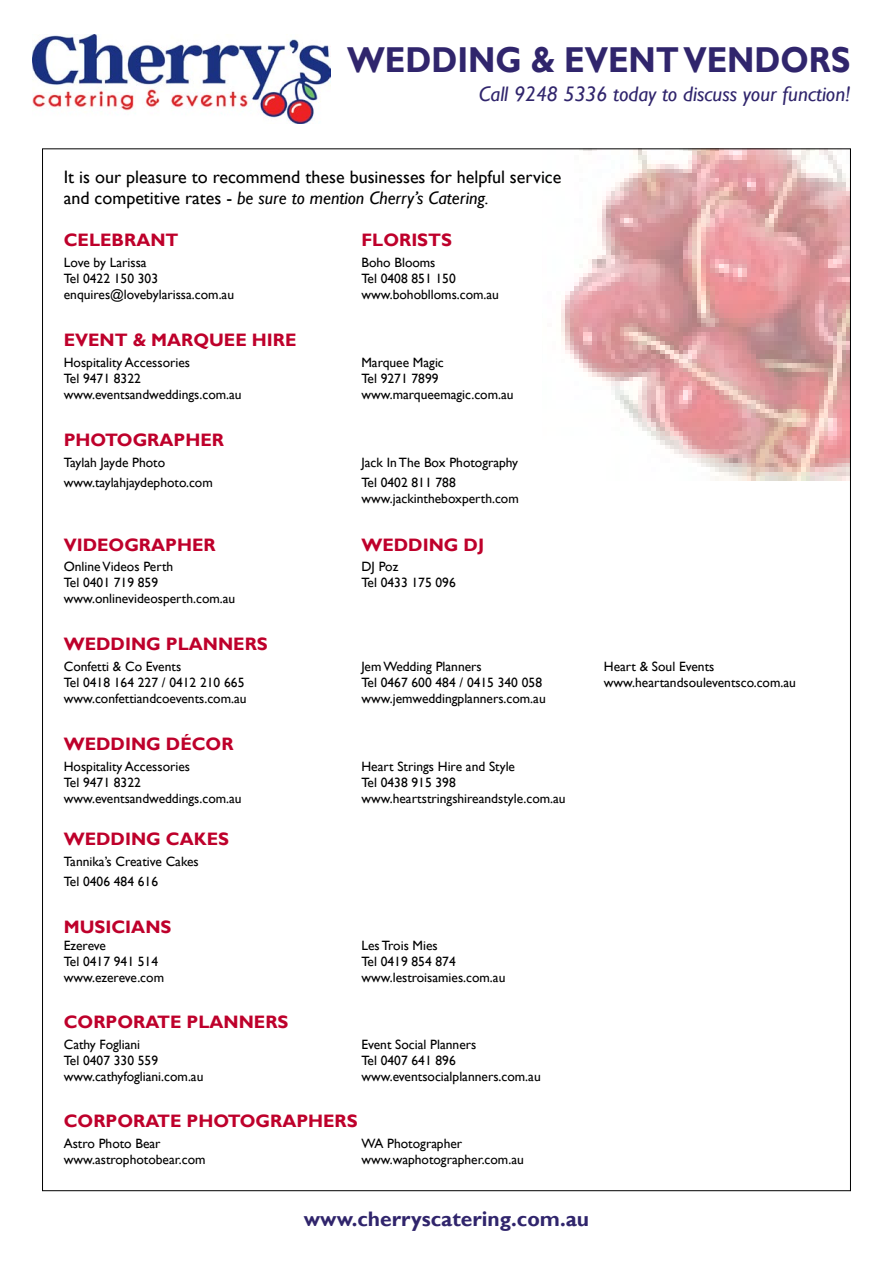
<style>
.page{position:relative;width:893px;height:1263px;background:#fff}
.page>*{position:absolute;margin:0;border:0;box-sizing:border-box;transform-origin:0 0}
.t1{font:700 36px "Gill Sans";color:#30256c;scale:.9 1}
.t2{font:italic 21px "Gill Sans";color:#30256c}
.t3{font:700 21px "Gill Sans";color:#30256c}
.t4{font:700 18px "Gill Sans";color:#be002b}
.t5{font:18px/21.6px "Gill Sans";color:#000}
.t6{font:13.5px/16.2px "Gill Sans";color:#000}
.s1{font-style:italic}
</style>
<div class="page">
<img style="left:561px;top:150px;width:288px;height:330px">
<img style="left:33px;top:35px;width:297px;height:88px">
<p class="t1" style="left:347px;top:38px;width:561px">WEDDING &amp; EVENT VENDORS</p>
<p class="t2" style="left:479px;top:82px;width:373px">Call 9248 5336 today to discuss your function!</p>
<p class="t5" style="left:64px;top:166px;width:499px">It is our pleasure to recommend these businesses for helpful service and competitive rates - <span class="s1">be sure to mention Cherry’s Catering.</span></p>
<p class="t4" style="left:64px;top:229px;width:116px">CELEBRANT</p>
<p class="t4" style="left:361px;top:229px;width:92px">FLORISTS</p>
<p class="t6" style="left:64px;top:254px;width:84px">Love by Larissa</p>
<p class="t6" style="left:361px;top:254px;width:76px">Boho Blooms</p>
<p class="t6" style="left:64px;top:271px;width:96px">Tel 0422 150 303</p>
<p class="t6" style="left:361px;top:271px;width:96px">Tel 0408 851 150</p>
<p class="t6" style="left:64px;top:287px;width:172px">enquires@lovebylarissa.com.au</p>
<p class="t6" style="left:361px;top:287px;width:139px">www.bohoblloms.com.au</p>
<p class="t4" style="left:64px;top:329px;width:234px">EVENT &amp; MARQUEE HIRE</p>
<p class="t6" style="left:64px;top:354px;width:128px">Hospitality Accessories</p>
<p class="t6" style="left:361px;top:354px;width:84px">Marquee Magic</p>
<p class="t6" style="left:64px;top:371px;width:79px">Tel 9471 8322</p>
<p class="t6" style="left:361px;top:371px;width:79px">Tel 9271 7899</p>
<p class="t6" style="left:64px;top:387px;width:179px">www.eventsandweddings.com.au</p>
<p class="t6" style="left:361px;top:387px;width:154px">www.marqueemagic.com.au</p>
<p class="t4" style="left:64px;top:429px;width:162px">PHOTOGRAPHER</p>
<p class="t6" style="left:64px;top:454px;width:103px">Taylah Jayde Photo</p>
<p class="t6" style="left:361px;top:454px;width:158px">Jack In The Box Photography</p>
<p class="t6" style="left:64px;top:475px;width:151px">www.taylahjaydephoto.com</p>
<p class="t6" style="left:361px;top:475px;width:159px">Tel 0402 811 788 www.jackintheboxperth.com</p>
<p class="t4" style="left:64px;top:534px;width:153px">VIDEOGRAPHER</p>
<p class="t4" style="left:361px;top:534px;width:124px">WEDDING DJ</p>
<p class="t6" style="left:64px;top:558px;width:111px">Online Videos Perth</p>
<p class="t6" style="left:361px;top:558px;width:38px">DJ Poz</p>
<p class="t6" style="left:64px;top:575px;width:96px">Tel 0401 719 859</p>
<p class="t6" style="left:361px;top:575px;width:96px">Tel 0433 175 096</p>
<p class="t6" style="left:64px;top:591px;width:173px">www.onlinevideosperth.com.au</p>
<p class="t4" style="left:64px;top:633px;width:205px">WEDDING PLANNERS</p>
<p class="t6" style="left:64px;top:658px;width:119px">Confetti &amp; Co Events</p>
<p class="t6" style="left:361px;top:658px;width:122px">Jem Wedding Planners</p>
<p class="t6" style="left:604px;top:658px;width:112px">Heart &amp; Soul Events</p>
<p class="t6" style="left:64px;top:675px;width:182px">Tel 0418 164 227 / 0412 210 665</p>
<p class="t6" style="left:361px;top:675px;width:182px">Tel 0467 600 484 / 0415 340 058</p>
<p class="t6" style="left:604px;top:675px;width:194px">www.heartandsouleventsco.com.au</p>
<p class="t6" style="left:64px;top:691px;width:184px">www.confettiandcoevents.com.au</p>
<p class="t6" style="left:361px;top:691px;width:186px">www.jemweddingplanners.com.au</p>
<p class="t4" style="left:64px;top:733px;width:171px">WEDDING DÉCOR</p>
<p class="t6" style="left:64px;top:758px;width:128px">Hospitality Accessories</p>
<p class="t6" style="left:361px;top:758px;width:155px">Heart Strings Hire and Style</p>
<p class="t6" style="left:64px;top:775px;width:79px">Tel 9471 8322</p>
<p class="t6" style="left:361px;top:775px;width:96px">Tel 0438 915 398</p>
<p class="t6" style="left:64px;top:791px;width:179px">www.eventsandweddings.com.au</p>
<p class="t6" style="left:361px;top:791px;width:206px">www.heartstringshireandstyle.com.au</p>
<p class="t4" style="left:64px;top:828px;width:167px">WEDDING CAKES</p>
<p class="t6" style="left:64px;top:853px;width:136px">Tannika’s Creative Cakes</p>
<p class="t6" style="left:64px;top:874px;width:96px">Tel 0406 484 616</p>
<p class="t4" style="left:64px;top:916px;width:109px">MUSICIANS</p>
<p class="t6" style="left:64px;top:937px;width:44px">Ezereve</p>
<p class="t6" style="left:361px;top:937px;width:78px">Les Trois Mies</p>
<p class="t6" style="left:64px;top:953px;width:96px">Tel 0417 941 514</p>
<p class="t6" style="left:361px;top:953px;width:96px">Tel 0419 854 874</p>
<p class="t6" style="left:64px;top:969px;width:102px">www.ezereve.com</p>
<p class="t6" style="left:361px;top:969px;width:146px">www.lestroisamies.com.au</p>
<p class="t4" style="left:64px;top:1011px;width:226px">CORPORATE PLANNERS</p>
<p class="t6" style="left:64px;top:1036px;width:78px">Cathy Fogliani</p>
<p class="t6" style="left:361px;top:1036px;width:116px">Event Social Planners</p>
<p class="t6" style="left:64px;top:1052px;width:96px">Tel 0407 330 559</p>
<p class="t6" style="left:361px;top:1052px;width:96px">Tel 0407 641 896</p>
<p class="t6" style="left:64px;top:1069px;width:141px">www.cathyfogliani.com.au</p>
<p class="t6" style="left:361px;top:1069px;width:181px">www.eventsocialplanners.com.au</p>
<p class="t4" style="left:64px;top:1110px;width:295px">CORPORATE PHOTOGRAPHERS</p>
<p class="t6" style="left:64px;top:1135px;width:98px">Astro Photo Bear</p>
<p class="t6" style="left:361px;top:1135px;width:102px">WA Photographer</p>
<p class="t6" style="left:64px;top:1152px;width:143px">www.astrophotobear.com</p>
<p class="t6" style="left:361px;top:1152px;width:164px">www.waphotographer.com.au</p>
<p class="t3" style="left:304px;top:1207px;width:287px">www.cherryscatering.com.au</p>
</div>
